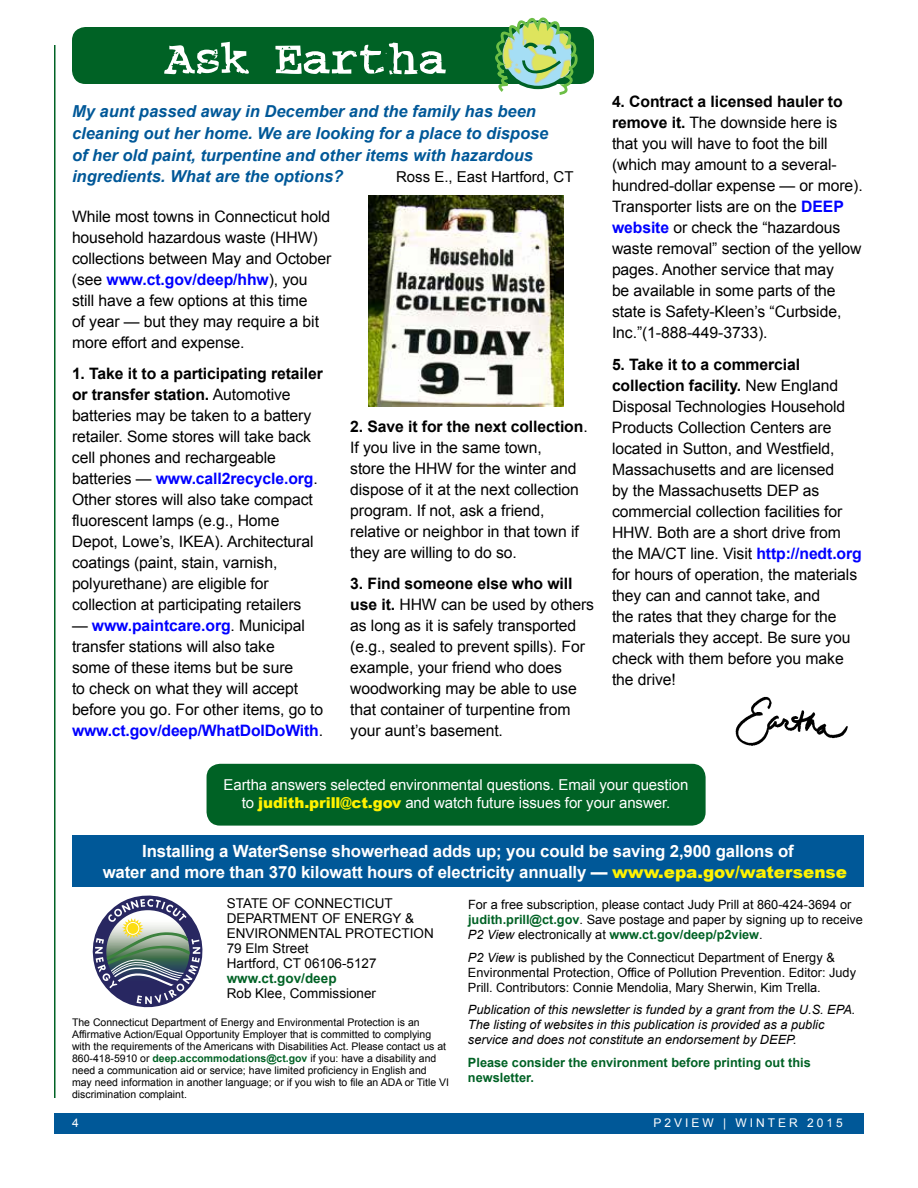
<style>
.page{position:relative;width:918px;height:1188px;background:#fff}
.page>*{position:absolute;margin:0;border:0;box-sizing:border-box;transform-origin:0 0}
.t1{font:54px "Crud Font";letter-spacing:.03em;color:#fff}
.t2{font:700 16.8px/21px "Arial";letter-spacing:-.01em;color:#fff}
.t3{font:italic 700 16.5px/21.8px "Arial";color:#005898}
.t4{font:15.75px/21px "Arial";letter-spacing:-.005em;color:#000}
.t5{font:15px/18px "Arial";letter-spacing:-.005em;color:#fff;text-align:center}
.t6{font:15px "Arial";color:#000}
.t7{font:13.5px/15px "Arial";color:#000}
.t8{font:700 13.5px "Arial";color:#006225}
.t9{font:12.75px/15px "Arial";color:#000}
.t10{font:italic 12.75px/15px "Arial";color:#000}
.t11{font:700 12.75px/15px "Arial";color:#006225}
.t12{font:12px "Arial";letter-spacing:.25em;color:#fff}
.t13{font:10.5px/12px "Arial";color:#000}
.s1{font-weight:700;color:#00f}
.s2{font-weight:700}
.s3{font-weight:900;color:#fff200}
.s4{font-style:inherit}
.s5{font-weight:700;color:#006225}
.s6{font-style:italic}
</style>
<div class="page">
<hr style="left:54px;top:45px;width:2px;height:1053px;background:#006225">
<div style="left:54px;top:1113px;width:810px;height:21px;background:#005898"></div>
<div style="left:72px;top:836px;width:792px;height:51px;background:#005898"></div>
<svg style="left:92px;top:895px;width:111px;height:113px"></svg>
<div style="left:72px;top:27px;width:522px;height:57px;background:#006225;border-radius:14px"></div>
<div style="left:207px;top:764px;width:499px;height:62px;background:#006225;border-radius:14px"></div>
<svg style="left:495px;top:17px;width:83px;height:78px"></svg>
<img style="left:735px;top:696px;width:113px;height:50px">
<img style="left:368px;top:195px;width:195px;height:212px">
<h1 class="t1" style="left:163px;top:30px;width:284px">Ask Eartha</h1>
<p class="t3" style="left:72px;top:100px;width:478px">My aunt passed away in December and the family has been cleaning out her home. We are looking for a place to dispose of her old paint, turpentine and other items with hazardous ingredients. What are the options?</p>
<p class="t6" style="left:396px;top:169px;width:179px">Ross E., East H artford, CT</p>
<p class="t4" style="left:72px;top:206px;width:261px">While most towns in Connecticut hold household hazardous waste (HHW) collections between May and October (see <span class="s1">www.ct.gov/deep/hhw</span>), you still have a few options at this time<br>of year — but they may require a bit more effort and expense.</p>
<p class="t4" style="left:72px;top:363px;width:252px"><span class="s2">1. Take it to a participating retailer or transfer station.</span> Automotive batteries may be taken to a battery retailer. Some stores will take back cell phones and rechargeable batteries — <span class="s1">www.call2recycle.org</span>.<br>Other stores will also take compact fluorescent lamps (e.g., Home Depot, Lowe’s, IKEA). Architectural coatings (paint, stain, varnish, polyurethane) are eligible for collection at participating retailers</p>
<p class="t4" style="left:72px;top:615px;width:253px">— <span class="s1">www.paintcare.org</span>. Municipal transfer stations will also take<br>some of these items but be sure<br>to check on what they will accept before you go. For other items, go to <span class="s1">www.ct.gov/deep/WhatDoIDoWith</span>.</p>
<p class="t4" style="left:350px;top:416px;width:239px"><span class="s2">2. Save it for the next collection</span>.<br>If you live in the same town,<br>store the HHW for the winter and dispose of it at the next collection program. If not, ask a friend, relative or neighbor in that town if they are willing to do so.</p>
<p class="t4" style="left:350px;top:573px;width:245px"><span class="s2">3. Find someone else who will use it.</span> HHW can be used by others as long as it is safely transported (e.g., sealed to prevent spills). For example, your friend who does woodworking may be able to use that container of turpentine from your aunt’s basement.</p>
<p class="t4" style="left:612px;top:91px;width:252px"><span class="s2">4. Contract a licensed hauler to remove it.</span> The downside here is that you will have to foot the bill (which may amount to a several&shy;hundred-dollar expense — or more).<br>Transporter lists are on the <span class="s1">DEEP website</span> or check the “hazardous waste removal” section of the yellow pages. Another service that may<br>be available in some parts of the state is Safety-Kleen’s “Curbside,<br>Inc.”(1-888-449-3733).</p>
<p class="t4" style="left:612px;top:354px;width:251px"><span class="s2">5. Take it to a commercial collection facility.</span> New England<br>Disposal Technologies Household<br>Products Collection Centers are located in Sutton, and Westfield,<br>Massachusetts and are licensed<br>by the Massachusetts DEP as commercial collection facilities for<br>HHW. Both are a short drive from the MA/CT line. Visit <span class="s1">http://nedt.org </span>for hours of operation, the materials they can and cannot take, and<br>the rates that they charge for the materials they accept. Be sure you check with them before you make the drive!</p>
<p class="t5" style="left:224px;top:775px;width:466px">Eartha answers selected environmental questions. Email your question to <span class="s3">judith.prill@ct.gov</span> and watch future issues for your answer.</p>
<p class="t2" style="left:103px;top:840px;width:746px;text-indent:40px">Installing a WaterSense showerhead adds up; you could be saving 2,900 gallons of<br>water and more than 370 kilowatt hours of electri<span class="s4">ci</span>ty annually — <span class="s3">www.epa.gov/watersense</span></p>
<p class="t7" style="left:227px;top:896px;width:209px">STATE OF CONNECTICUT<br>DEPARTMENT OF ENERGY &amp;<br>ENVIRONMENTAL PROTECTION<br>79 Elm Street<br>Hartford, CT 06106-5127</p>
<p class="t8" style="left:227px;top:971px;width:111px">www.ct.gov/deep</p>
<p class="t7" style="left:227px;top:986px;width:151px">Rob Klee, Commissioner</p>
<p class="t13" style="left:72px;top:1016px;width:379px">The Connecticut Department of Energy and Environmental Protection is an Affirmative Action/Equal Opportunity Employer that is committed to complying with the requirements of the Americans with Disabilities Act. Please contact us at 860-418-5910 or <span class="s5">deep.accommodations@ct.gov</span> if you: have a disability and need a communication aid or service; have limited proficiency in English and may need information in another language; or if you wish to file an ADA or Title VI discrimination complaint.</p>
<p class="t9" style="left:468px;top:897px;width:397px">For a free subscription, please contact Judy Prill at 860-424-3694 or <span class="s5">judith.prill@ct.gov</span>. Save postage and paper by signing up to receive<br><span class="s6">P2 View</span> electronically at <span class="s5">www.ct.gov/deep/p2view</span>.</p>
<p class="t9" style="left:468px;top:950px;width:390px"><span class="s6">P2 View</span> is published by the Connecticut Department of Energy &amp;<br>Environmental Protection, Office of Pollution Prevention. Editor: Judy<br>Prill. Contributors: Connie Mendolia, Mary Sherwin, Kim Trella.</p>
<p class="t10" style="left:468px;top:1002px;width:389px">Publication of this newsletter is funded by a grant from the U.S. EPA.<br>The listing of websites in this publication is provided as a public service and does not constitute an endorsement by DEEP.</p>
<p class="t11" style="left:468px;top:1055px;width:344px">Please consider the environment before printing out this newsletter.</p>
<p class="t12" style="left:72px;top:1116px;width:8px">4</p>
<p class="t12" style="left:654px;top:1116px;width:191px">P2VIEW | WINTER 2015</p>
</div>
